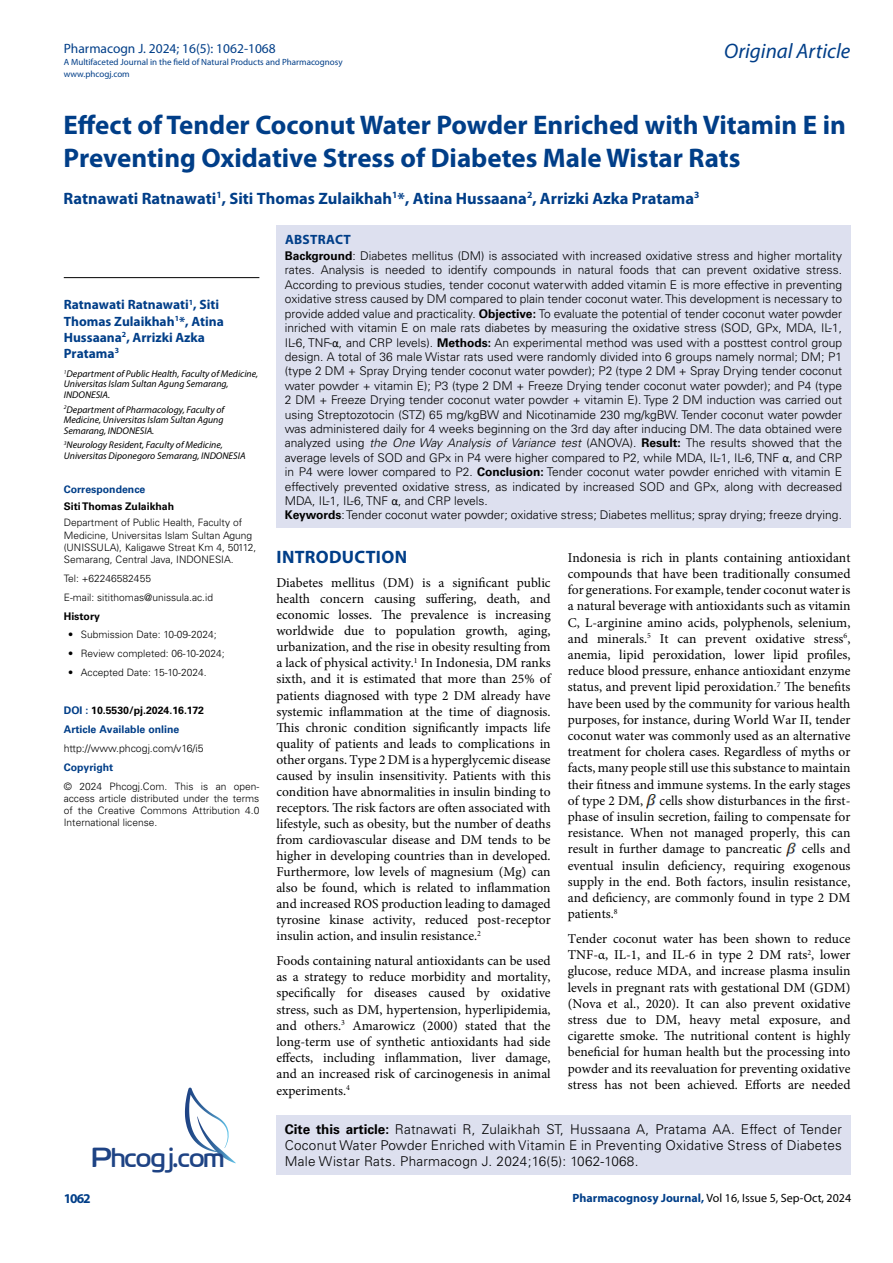
<style>
.page{position:relative;width:893px;height:1263px;background:#fff}
.page>*{position:absolute;margin:0;border:0;box-sizing:border-box;transform-origin:0 0}
.t1{font:27.6px "Cloud World";color:#1e4384}
.t2{font:700 27px/33px "Myriad Pro";color:#003e88}
.t3{font:italic 21px "Myriad Pro";color:#003e88}
.t4{font:700 18px "Myriad Pro";letter-spacing:.015em;color:#003e88}
.t5{font:700 16.5px "Myriad Pro";color:#003e88}
.t6{font:13.5px/16.2px "Minion Pro";color:#000;text-align:justify}
.t7{font:300 13.5px/16.2px "Univers LT Std";letter-spacing:.02em;color:#000}
.t8{font:700 13.5px/16.2px "Myriad Pro";color:#003e88}
.t9{font:13.5px "Myriad Pro";color:#003e88}
.t10{font:700 13.5px "Myriad Pro";letter-spacing:.02em;color:#003e88}
.t11{font:300 12px/14.4px "Univers LT Std";color:#000}
.t12{font:12px "Myriad Pro";color:#000}
.t13{font:700 10.5px/18.9px "Univers LT Std";color:#003e88}
.t14{font:300 10.5px "Univers LT Std";color:#000}
.t15{font:700 10.5px "Univers LT Std";color:#000}
.t16{font:300 10.2px/12.3px "Univers LT Std";color:#000}
.t17{font:italic 9.75px/10.5px "Myriad Pro";color:#000}
.t18{font:9px/12px "Myriad Pro";color:#003e88}
.s1{color:#000}
.s2{font-weight:700}
.s3{font-family:"Calibri";font-weight:400}
.s4{font-style:italic}
.s5{font-weight:700;color:#003e88}
</style>
<div class="page">
<div style="left:276px;top:1115px;width:574px;height:60px;background:#dde0ef"></div>
<svg style="left:185px;top:1087px;width:51px;height:76px"></svg>
<img style="left:647px;top:794px;width:9px;height:15px">
<img style="left:787px;top:842px;width:10px;height:15px">
<div style="left:276px;top:225px;width:575px;height:303px;background:#dde0ef"></div>
<hr style="left:64px;top:277px;width:195px;height:1px;background:#000">
<p class="t9" style="left:64px;top:40px;width:214px">Pharmacogn J. 2024; 16(5): 1062-1068</p>
<p class="t18" style="left:64px;top:55px;width:280px">A Multifaceted Journal in the field of Natural Products and Pharmacognosy www.phcogj.com</p>
<h3 class="t3" style="left:724px;top:38px;width:128px">Original Article</h3>
<h2 class="t2" style="left:64px;top:108px;width:784px">Effect of Tender Coconut Water Powder Enriched with Vitamin E in<br>Preventing Oxidative Stress of Diabetes Male Wistar Rats</h2>
<p class="t5" style="left:64px;top:187px;width:637px">Ratnawati Ratnawati<sup>1</sup>, Siti Thomas Zulaikhah<sup>1</sup>*, Atina Hussaana<sup>2</sup>, Arrizki Azka Pratama<sup>3</sup></p>
<p class="t8" style="left:64px;top:296px;width:162px">Ratnawati Ratnawati<sup>1</sup>, Siti<br>Thomas Zulaikhah<sup>1</sup>*, Atina<br>Hussaana<sup>2</sup>, Arrizki Azka<br>Pratama<sup>3</sup></p>
<p class="t17" style="left:64px;top:368px;width:196px"><sup>1</sup>Department of Public Health, Faculty of Medicine,<br>Universitas Islam Sultan Agung Semarang,<br>INDONESIA.</p>
<p class="t17" style="left:64px;top:404px;width:162px;text-align:justify"><sup>2</sup>Department of Pharmacology, Faculty of Medicine, Universitas Islam Sultan Agung Semarang, INDONESIA.</p>
<p class="t17" style="left:64px;top:440px;width:183px"><sup>3</sup>Neurology Resident, Faculty of Medicine,<br>Universitas Diponegoro Semarang, INDONESIA</p>
<p class="t13" style="left:64px;top:480px;width:83px">Correspondence</p>
<p class="t15" style="left:64px;top:500px;width:112px">Siti Thomas Zulaikhah</p>
<p class="t16" style="left:64px;top:517px;width:194px">Department of Public Health, Faculty of Medicine, Universitas Islam Sultan Agung (UNISSULA), Kaligawe Streat Km 4, 50112, Semarang, Central Java, INDONESIA.</p>
<p class="t16" style="left:64px;top:569px;width:151px;line-height:18.8px">Tel: +62246582455<br>E-mail: sitithomas@unissula.ac.id</p>
<p class="t15" style="left:64px;top:610px;width:38px">History</p>
<p class="t16" style="left:68px;top:628px;width:150px">• Submission Date: 10-09-2024;</p>
<p class="t16" style="left:68px;top:647px;width:158px">• Review completed: 06-10-2024;</p>
<p class="t16" style="left:68px;top:666px;width:140px">• Accepted Date: 15-10-2024.</p>
<p class="t13" style="left:64px;top:701px;width:142px">DOI : <span class="s1">10.5530/pj.2024.16.172<br></span>Article Available online</p>
<p class="t14" style="left:64px;top:742px;width:141px">http://www.phcogj.com/v16/i5</p>
<p class="t13" style="left:64px;top:758px;width:51px">Copyright</p>
<p class="t16" style="left:64px;top:780px;width:197px;text-align:justify">© 2024 Phcogj.Com. This is an open&shy;access article distributed under the terms of the Creative Commons Attribution 4.0<br>International license.</p>
<p class="t10" style="left:285px;top:230px;width:67px">ABSTRACT</p>
<p class="t11" style="left:285px;top:249px;width:559px"><span class="s2">Background</span>: Diabetes mellitus (DM) is associated with increased oxidative stress and higher mortality rates. Analysis is needed to identify compounds in natural foods that can prevent oxidative stress.<br>According to previous studies, tender coconut waterwith added vitamin E is more effective in preventing oxidative stress caused by DM compared to plain tender coconut water. This development is necessary to provide added value and practicality. <span class="s2">Objective:</span> To evaluate the potential of tender coconut water powder inriched with vitamin E on male rats diabetes by measuring the oxidative stress (SOD, GPx, MDA, IL-1, IL-6, TNF-<span class="s3">α</span>, and CRP levels). <span class="s2">Methods:</span> An experimental method was used with a posttest control group design. A total of 36 male Wistar rats used were randomly divided into 6 groups namely normal; DM; P1 (type 2 DM + Spray Drying tender coconut water powder); P2 (type 2 DM + Spray Drying tender coconut water powder + vitamin E); P3 (type 2 DM + Freeze Drying tender coconut water powder); and P4 (type 2 DM + Freeze Drying tender coconut water powder + vitamin E). Type 2 DM induction was carried out using Streptozotocin (STZ) 65 mg/kgBW and Nicotinamide 230 mg/kgBW. Tender coconut water powder was administered daily for 4 weeks beginning on the 3rd day after inducing DM. The data obtained were analyzed using <span class="s4">the One Way Analysis of Variance test</span> (ANOVA). <span class="s2">Result:</span> The results showed that the average levels of SOD and GPx in P4 were higher compared to P2, while MDA, IL-1, IL-6, TNF <span class="s3">α</span>, and CRP in P4 were lower compared to P2. <span class="s2">Conclusion:</span> Tender coconut water powder enriched with vitamin E effectively prevented oxidative stress, as indicated by increased SOD and GPx, along with decreased MDA, IL-1, IL-6, TNF <span class="s3">α</span>, and CRP levels.<br><span class="s2">Keywords</span>: Tender coconut water powder; oxidative stress; Diabetes mellitus; spray drying; freeze drying.</p>
<h3 class="t4" style="left:277px;top:545px;width:132px">INTRODUCTION</h3>
<p class="t6" style="left:276px;top:575px;width:276px">Diabetes mellitus (DM) is a significant public health concern causing suffering, death, and economic losses. The prevalence is increasing worldwide due to population growth, aging, urbanization, and the rise in obesity resulting from a lack of physical activity.<sup>1</sup> In Indonesia, DM ranks sixth, and it is estimated that more than 25% of patients diagnosed with type 2 DM already have systemic inflammation at the time of diagnosis.<br>This chronic condition significantly impacts life quality of patients and leads to complications in other organs. Type 2 DM is a hyperglycemic disease caused by insulin insensitivity. Patients with this condition have abnormalities in insulin binding to receptors. The risk factors are often associated with lifestyle, such as obesity, but the number of deaths from cardiovascular disease and DM tends to be higher in developing countries than in developed.<br>Furthermore, low levels of magnesium (Mg) can also be found, which is related to inflammation and increased ROS production leading to damaged tyrosine kinase activity, reduced post-receptor insulin action, and insulin resistance.<sup>2</sup></p>
<p class="t6" style="left:276px;top:953px;width:276px">Foods containing natural antioxidants can be used as a strategy to reduce morbidity and mortality, specifically for diseases caused by oxidative stress, such as DM, hypertension, hyperlipidemia, and others.<sup>3</sup> Amarowicz (2000) stated that the long-term use of synthetic antioxidants had side effects, including inflammation, liver damage, and an increased risk of carcinogenesis in animal experiments.<sup>4</sup></p>
<p class="t6" style="left:568px;top:549px;width:284px">Indonesia is rich in plants containing antioxidant compounds that have been traditionally consumed for generations. For example, tender coconut water is a natural beverage with antioxidants such as vitamin C, L-arginine amino acids, polyphenols, selenium, and minerals.<sup>5</sup> It can prevent oxidative stress<sup>6</sup>, anemia, lipid peroxidation, lower lipid profiles, reduce blood pressure, enhance antioxidant enzyme status, and prevent lipid peroxidation.<sup>7</sup> The benefits have been used by the community for various health purposes, for instance, during World War II, tender coconut water was commonly used as an alternative treatment for cholera cases. Regardless of myths or facts, many people still use this substance to maintain their fitness and immune systems. In the early stages of type 2 DM, cells show disturbances in the first&shy;phase of insulin secretion, failing to compensate for resistance. When not managed properly, this can result in further damage to pancreatic</p>
<p class="t6" style="left:568px;top:841px;width:284px;text-indent:234px">cells and eventual insulin deficiency, requiring exogenous supply in the end. Both factors, insulin resistance, and deficiency, are commonly found in type 2 DM patients.<sup>8</sup></p>
<p class="t6" style="left:568px;top:930px;width:284px">Tender coconut water has been shown to reduce TNF-α, IL-1, and IL-6 in type 2 DM rats<sup>2</sup>, lower glucose, reduce MDA, and increase plasma insulin levels in pregnant rats with gestational DM (GDM) (Nova et al., 2020). It can also prevent oxidative stress due to DM, heavy metal exposure, and cigarette smoke. The nutritional content is highly beneficial for human health but the processing into powder and its reevaluation for preventing oxidative stress has not been achieved. Efforts are needed</p>
<p class="t7" style="left:285px;top:1121px;width:559px"><span class="s2">Cite this article:</span> Ratnawati R, Zulaikhah ST, Hussaana A, Pratama AA. Effect of Tender<br>Coconut Water Powder Enriched with Vitamin E in Preventing Oxidative Stress of Diabetes</p>
<h1 class="t1" style="left:92px;top:1136px;width:134px">Phcogj.com</h1>
<p class="t7" style="left:285px;top:1153px;width:355px">Male Wistar Rats. Pharmacogn J. 2024;16(5): 1062-1068.</p>
<p class="t12" style="left:572px;top:1190px;width:280px"><span class="s5">Pharmacognosy Journal,</span> Vol 16, Issue 5, Sep-Oct, 2024</p>
<p class="t8" style="left:64px;top:1190px;width:29px">1062</p>
</div>
